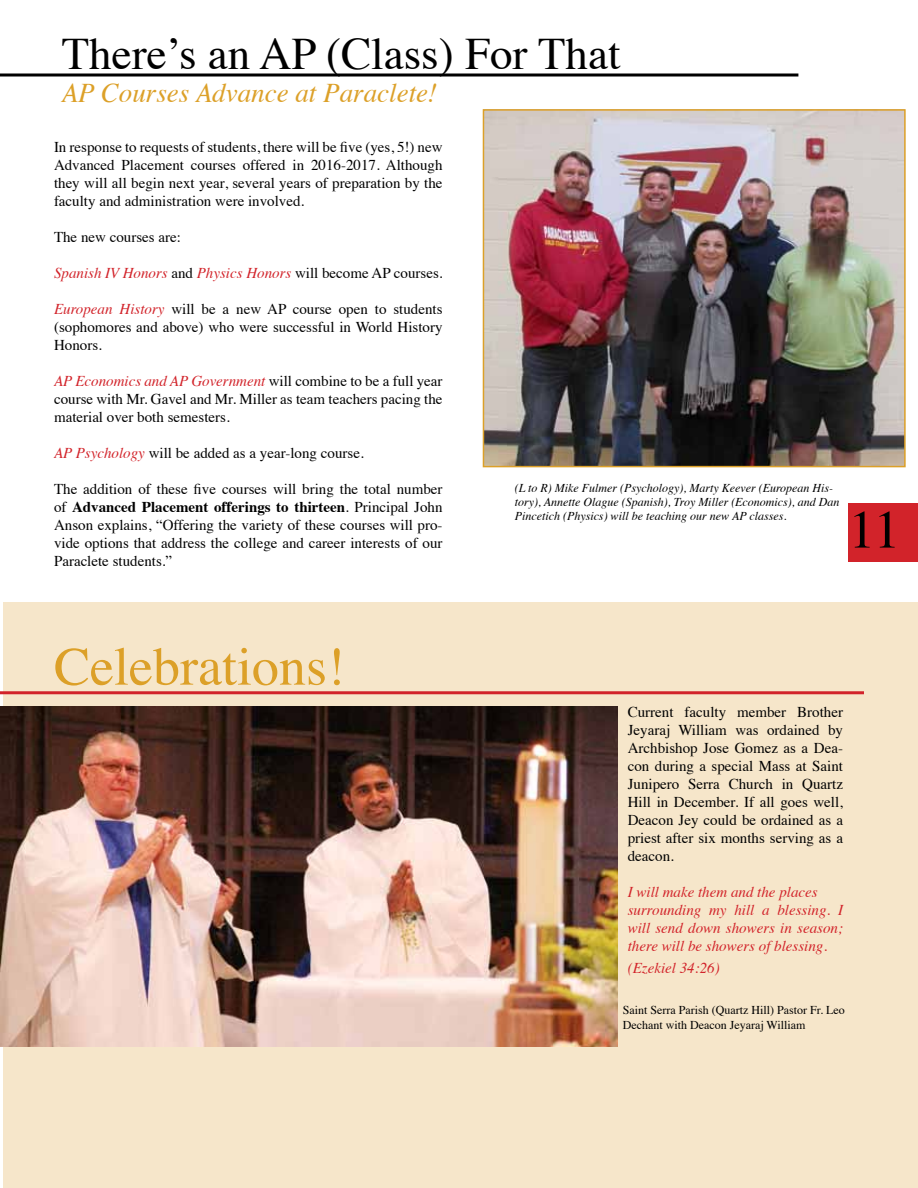
<style>
.page{position:relative;width:918px;height:1188px;background:#fff}
.page>*{position:absolute;margin:0;border:0;box-sizing:border-box;transform-origin:0 0}
.t1{font:54px "Times";color:#dca028}
.t2{font:54px "Times";color:#000}
.t3{font:45px "Times";color:#000}
.t4{font:italic 27px "Times";color:#dca028}
.t5{font:15px/18px "Times";color:#000;text-align:justify}
.t6{font:italic 15px/18px "Times";color:#d2232a}
.t7{font:italic 12px/14.4px "Times";color:#000}
.t8{font:12px/14.4px "Times";color:#000}
.s1{font-style:normal;color:#000}
.s2{font-style:italic;color:#d2232a}
.s3{font-weight:700}
</style>
<div class="page">
<div style="left:4px;top:602px;width:914px;height:586px;background:#f6e6ca"></div>
<div style="left:849px;top:503px;width:69px;height:58px;background:#d2232a"></div>
<hr style="left:0;top:74px;width:798px;height:2px;background:#000">
<hr style="left:0;top:691px;width:864px;height:3px;background:#d2232a">
<img style="left:0;top:706px;width:617px;height:340px">
<img style="left:486px;top:112px;width:417px;height:352px">
<div style="left:483px;top:109px;width:423px;height:358px;border:2px solid #dca028"></div>
<h2 class="t3" style="left:62px;top:12px;width:560px">There’s an AP (Class) For That</h2>
<h3 class="t4" style="left:62px;top:69px;width:377px">AP Courses Advance at Paraclete!</h3>
<p class="t5" style="left:54px;top:137px;width:390px">In response to requests of students, there will be five (yes, 5!) new Advanced Placement courses offered in 2016-2017. Although they will all begin next year, several years of preparation by the faculty and administration were involved.</p>
<p class="t5" style="left:54px;top:227px;width:129px">The new courses are:</p>
<p class="t6" style="left:54px;top:263px;width:390px">Spanish IV Honors <span class="s1">and</span> Physics Honors <span class="s1">will become AP courses.</span></p>
<p class="t5" style="left:54px;top:299px;width:390px"><span class="s2">European History</span> will be a new AP course open to students (sophomores and above) who were successful in World History Honors.</p>
<p class="t5" style="left:54px;top:371px;width:390px"><span class="s2">AP Economics and AP Government</span> will combine to be a full year course with Mr. Gavel and Mr. Miller as team teachers pacing the material over both semesters.</p>
<p class="t5" style="left:54px;top:443px;width:311px"><span class="s2">AP Psychology</span> will be added as a year-long course.</p>
<p class="t5" style="left:54px;top:479px;width:390px">The addition of these five courses will bring the total number of <span class="s3">Advanced Placement offerings to thirteen</span>. Principal John Anson explains, “Offering the variety of these courses will pro&shy;vide options that address the college and career interests of our Paraclete students.”</p>
<p class="t7" style="left:515px;top:480px;width:326px">(L to R) Mike Fulmer (Psychology), Marty Keever (European His&shy;tory), Annette Olague (Spanish), Troy Miller (Economics), and Dan<br>Pincetich (Physics) will be teaching our new AP classes.</p>
<h1 class="t2" style="left:848px;top:479px;width:54px">11</h1>
<h1 class="t1" style="left:54px;top:616px;width:292px">Celebrations!</h1>
<p class="t5" style="left:628px;top:702px;width:217px">Current faculty member Brother Jeyaraj William was ordained by Archbishop Jose Gomez as a Dea&shy;con during a special Mass at Saint Junipero Serra Church in Quartz Hill in December. If all goes well, Deacon Jey could be ordained as a priest after six months serving as a deacon.</p>
<p class="t6" style="left:628px;top:883px;width:217px">I will make them and the places surrounding my hill a blessing. I will send down showers in season; there will be showers of blessing.</p>
<p class="t6" style="left:628px;top:958px;width:94px">(Ezekiel 34:26)</p>
<p class="t8" style="left:623px;top:1002px;width:223px">Saint Serra Parish (Quartz Hill) Pastor Fr. Leo<br>Dechant with Deacon Jeyaraj William</p>
</div>
